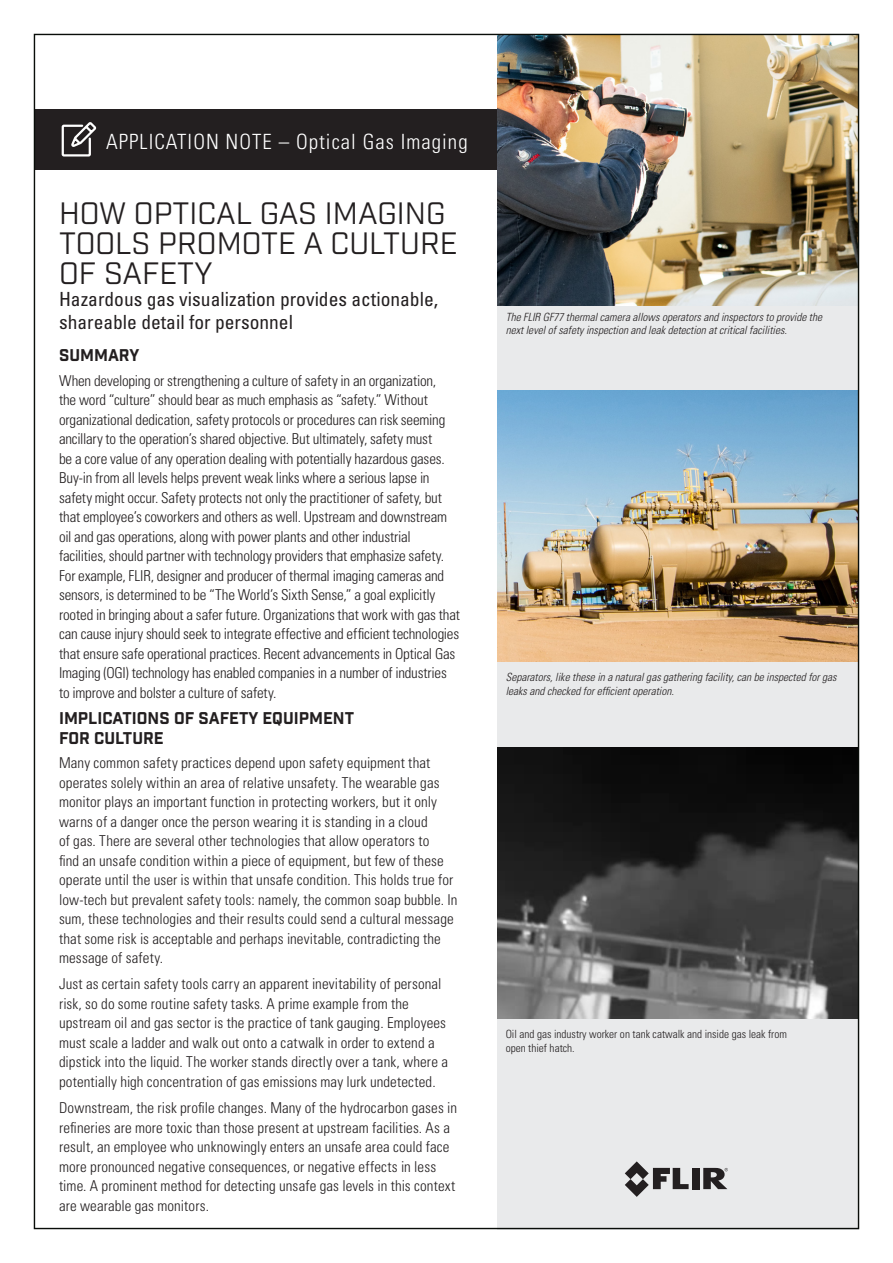
<style>
.page{position:relative;width:893px;height:1263px;background:#fff}
.page>*{position:absolute;margin:0;border:0;box-sizing:border-box;transform-origin:0 0}
.Headline{font:30px/30px "Industry";color:#231f20}
.Application_Note_Hea{font:300 condensed 21px "Univers LT Std";letter-spacing:.05em;color:#fff}
.Secondary_Header{font:condensed 19.5px/22.5px "Univers LT Std";color:#231f20}
.Subhead{font:700 16.5px/19.8px "Industry";color:#231f20}
.Body{font:300 condensed 15px/19.5px "Univers LT Std";color:#231f20}
.t1{font:italic 300 condensed 11.25px/13.5px "Univers LT Std";color:#231f20}
.t2{font:300 condensed 11.25px/13.5px "Univers LT Std";color:#231f20}
</style>
<div class="page">
<div style="left:497px;top:34px;width:361px;height:1195px;background:#e9eaeb"></div>
<div style="left:692px;top:1168px;width:8px;height:21px;background:#231f20"></div>
<svg style="left:625px;top:1161px;width:64px;height:36px"></svg>
<svg style="left:703px;top:1168px;width:25px;height:21px"></svg>
<div style="left:34px;top:109px;width:463px;height:61px;background:#231f20"></div>
<svg style="left:61px;top:122px;width:36px;height:35px"></svg>
<img style="left:497px;top:36px;width:360px;height:269px">
<img style="left:497px;top:391px;width:360px;height:271px">
<img style="left:497px;top:747px;width:360px;height:271px">
<p class="Application_Note_Hea" style="left:106px;top:129px;width:363px">APPLICATION NOTE – Optical Gas Imaging</p>
<p class="Headline" style="left:59px;top:199px;width:400px">HOW OPTICAL GAS IMAGING<br>TOOLS PROMOTE A CULTURE<br>OF SAFETY</p>
<p class="Secondary_Header" style="left:59px;top:288px;width:381px">Hazardous gas visualization provides actionable, shareable detail for personnel</p>
<p class="Subhead" style="left:59px;top:346px;width:82px">SUMMARY</p>
<p class="Body" style="left:59px;top:371px;width:403px">When developing or strengthening a culture of safety in an organization,<br>the word “culture” should bear as much emphasis as “safety.” Without organizational dedication, safety protocols or procedures can risk seeming ancillary to the operation’s shared objective. But ultimately, safety must<br>be a core value of any operation dealing with potentially hazardous gases.<br>Buy-in from all levels helps prevent weak links where a serious lapse in safety might occur. Safety protects not only the practitioner of safety, but that employee’s coworkers and others as well. Upstream and downstream oil and gas operations, along with power plants and other industrial facilities, should partner with technology providers that emphasize safety.<br>For example, FLIR, designer and producer of thermal imaging cameras and sensors, is determined to be “The World’s Sixth Sense,” a goal explicitly rooted in bringing about a safer future. Organizations that work with gas that can cause injury should seek to integrate effective and efficient technologies that ensure safe operational practices. Recent advancements in Optical Gas Imaging (OGI) technology has enabled companies in a number of industries to improve and bolster a culture of safety.</p>
<p class="Subhead" style="left:59px;top:709px;width:297px">IMPLICATIONS OF SAFETY EQUIPMENT<br>FOR CULTURE</p>
<p class="Body" style="left:59px;top:753px;width:400px">Many common safety practices depend upon safety equipment that operates solely within an area of relative unsafety. The wearable gas monitor plays an important function in protecting workers, but it only warns of a danger once the person wearing it is standing in a cloud<br>of gas. There are several other technologies that allow operators to<br>find an unsafe condition within a piece of equipment, but few of these operate until the user is within that unsafe condition. This holds true for low-tech but prevalent safety tools: namely, the common soap bubble. In sum, these technologies and their results could send a cultural message that some risk is acceptable and perhaps inevitable, contradicting the message of safety.</p>
<p class="Body" style="left:59px;top:974px;width:390px">Just as certain safety tools carry an apparent inevitability of personal risk, so do some routine safety tasks. A prime example from the upstream oil and gas sector is the practice of tank gauging. Employees must scale a ladder and walk out onto a catwalk in order to extend a dipstick into the liquid. The worker stands directly over a tank, where a potentially high concentration of gas emissions may lurk undetected.</p>
<p class="Body" style="left:59px;top:1098px;width:399px">Downstream, the risk profile changes. Many of the hydrocarbon gases in refineries are more toxic than those present at upstream facilities. As a result, an employee who unknowingly enters an unsafe area could face more pronounced negative consequences, or negative effects in less time. A prominent method for detecting unsafe gas levels in this context are wearable gas monitors.</p>
<p class="t1" style="left:506px;top:310px;width:318px">The FLIR GF77 thermal camera allows operators and inspectors to provide the next level of safety inspection and leak detection at critical facilities.</p>
<p class="t1" style="left:506px;top:670px;width:332px">Separators, like these in a natural gas gathering facility, can be inspected for gas leaks and checked for efficient operation.</p>
<p class="t2" style="left:506px;top:1027px;width:283px">Oil and gas industry worker on tank catwalk and inside gas leak from open thief hatch.</p>
</div>
